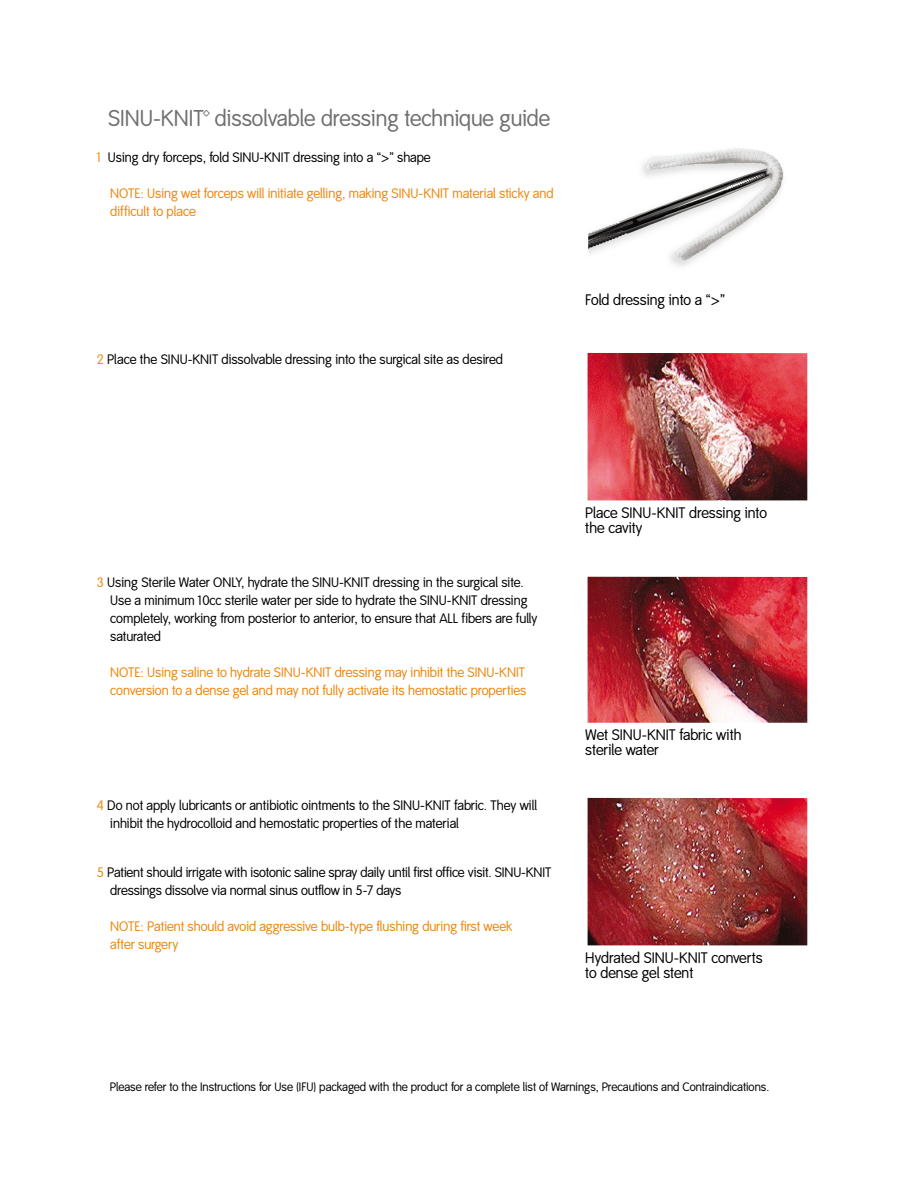
<style>
.page{position:relative;width:918px;height:1188px;background:#fff}
.page>*{position:absolute;margin:0;border:0;box-sizing:border-box;transform-origin:0 0}
.t1{font:22.5px "Smith&Nephew LF";color:#707070}
.t2{font:15px/15px "Smith&Nephew LF";color:#000}
.body_1{font:13.5px/18px "Smith&Nephew LF";color:#000}
.body_1-2{font:13.5px/18px "Smith&Nephew LF";color:#ec870e}
.body_1-3{font:12px "Smith&Nephew LF";color:#000}
.s1{color:#ec870e}
</style>
<div class="page">
<img style="left:588px;top:148px;width:196px;height:119px">
<img style="left:588px;top:353px;width:219px;height:147px">
<img style="left:588px;top:798px;width:219px;height:147px">
<img style="left:588px;top:577px;width:219px;height:146px">
<p class="t1" style="left:108px;top:106px;width:444px">SINU-KNIT™ dissolvable dressing technique guide</p>
<p class="body_1" style="left:97px;top:149px;width:336px"><span class="s1">1</span> Using dry forceps, fold SINU-KNIT dressing into a “&gt;” shape</p>
<p class="body_1-2" style="left:110px;top:185px;width:445px">NOTE: Using wet forceps will initiate gelling, making SINU-KNIT material sticky and difficult to place</p>
<p class="body_1" style="left:97px;top:351px;width:408px"><span class="s1">2</span> Place the SINU-KNIT dissolvable dressing into the surgical site as desired</p>
<p class="t2" style="left:585px;top:293px;width:141px">Fold dressing into a “&gt;”</p>
<p class="body_1" style="left:110px;top:574px;width:429px;text-indent:-14px"><span class="s1">3</span> Using Sterile Water ONLY, hydrate the SINU-KNIT dressing in the surgical site.<br>Use a minimum 10cc sterile water per side to hydrate the SINU-KNIT dressing completely, working from posterior to anterior, to ensure that ALL fibers are fully saturated</p>
<p class="body_1-2" style="left:110px;top:664px;width:418px">NOTE: Using saline to hydrate SINU-KNIT dressing may inhibit the SINU-KNIT conversion to a dense gel and may not fully activate its hemostatic properties</p>
<p class="body_1" style="left:110px;top:797px;width:428px;text-indent:-14px"><span class="s1">4</span> Do not apply lubricants or antibiotic ointments to the SINU-KNIT fabric. They will inhibit the hydrocolloid and hemostatic properties of the material</p>
<p class="body_1" style="left:110px;top:864px;width:442px;text-indent:-14px"><span class="s1">5</span> Patient should irrigate with isotonic saline spray daily until first office visit. SINU-KNIT dressings dissolve via normal sinus outflow in 5-7 days</p>
<p class="body_1-2" style="left:110px;top:918px;width:404px">NOTE: Patient should avoid aggressive bulb-type flushing during first week after surgery</p>
<p class="t2" style="left:585px;top:506px;width:183px">Place SINU-KNIT dressing into the cavity</p>
<p class="t2" style="left:585px;top:728px;width:158px">Wet SINU-KNIT fabric with sterile water</p>
<p class="t2" style="left:585px;top:951px;width:179px">Hydrated SINU-KNIT converts to dense gel stent</p>
<p class="body_1-3" style="left:110px;top:1079px;width:661px">Please refer to the Instructions for Use (IFU) packaged with the product for a complete list of Warnings, Precautions and Contraindications.</p>
</div>
